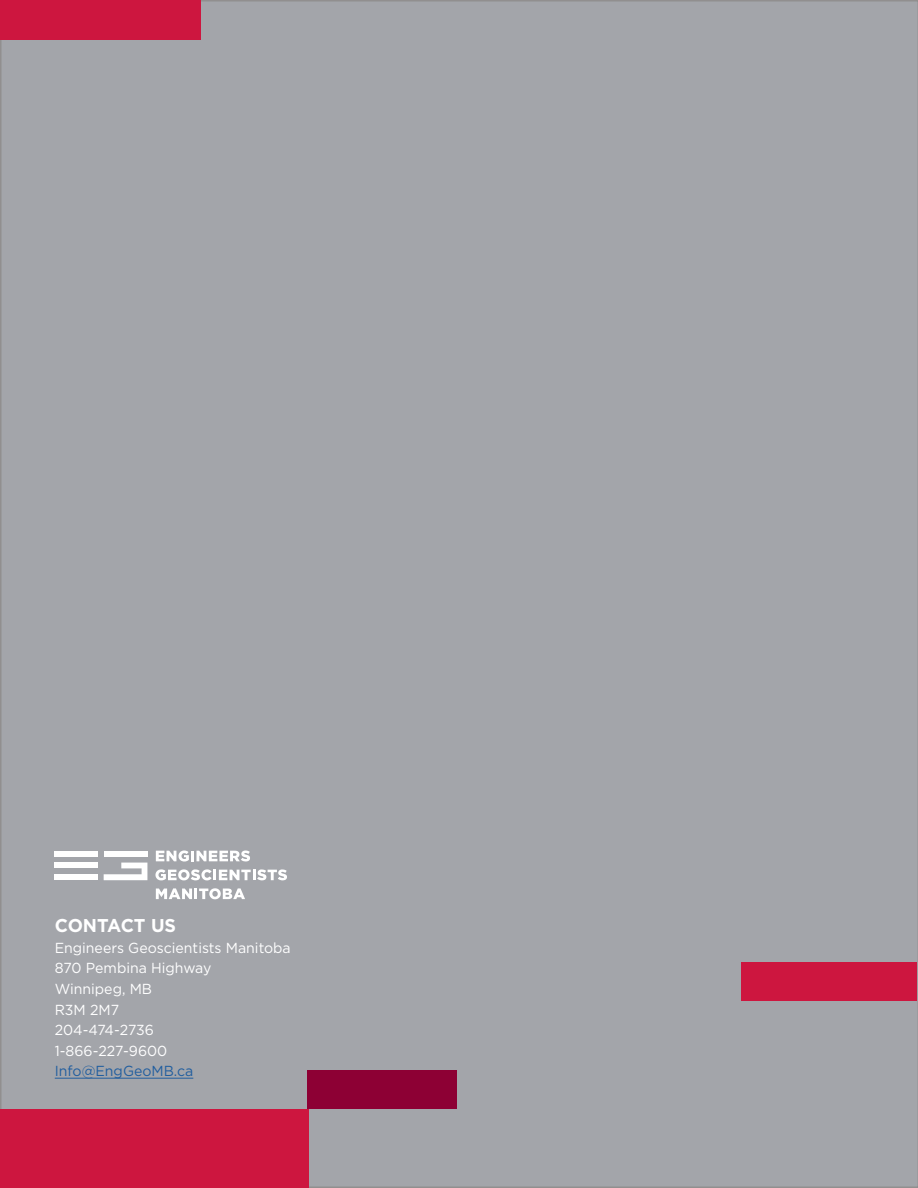
<style>
.page{position:relative;width:918px;height:1188px;background:#a3a5aa}
.page>*{position:absolute;margin:0;border:0;box-sizing:border-box;transform-origin:0 0}
.t1{font:700 18.6px "Gotham";color:#fff}
.t2{font:14.55px/20.5px "Gotham";color:#fff}
.t3{font:14.55px "Gotham";color:#215e9f}
</style>
<div class="page">
<div style="left:0;top:0;width:200px;height:40px;background:#cd163f"></div>
<div style="left:54px;top:851px;width:44px;height:6px;background:#fff"></div>
<div style="left:54px;top:863px;width:44px;height:5px;background:#fff"></div>
<div style="left:54px;top:874px;width:44px;height:6px;background:#fff"></div>
<div style="left:104px;top:851px;width:43px;height:6px;background:#fff"></div>
<svg style="left:104px;top:863px;width:43px;height:17px"></svg>
<svg style="left:156px;top:850px;width:94px;height:12px"></svg>
<svg style="left:156px;top:888px;width:89px;height:11px"></svg>
<svg style="left:155px;top:869px;width:132px;height:11px"></svg>
<div style="left:0;top:1109px;width:309px;height:79px;background:#cd163f"></div>
<div style="left:308px;top:1070px;width:150px;height:39px;background:#8d0034"></div>
<div style="left:741px;top:963px;width:175px;height:38px;background:#cd163f"></div>
<hr style="left:55px;top:1078px;width:138px;height:1px;background:#215e9f">
<p class="t1" style="left:55px;top:913px;width:123px">CONTACT US</p>
<p class="t2" style="left:55px;top:937px;width:238px">Engineers Geoscientists Manitoba<br>870 Pembina Highway<br>Winnipeg, MB<br>R3M 2M7<br>204-474-2736<br>1-866-227-9600</p>
<p class="t3" style="left:55px;top:1062px;width:140px">Info@EngGeoMB.ca</p>
</div>
